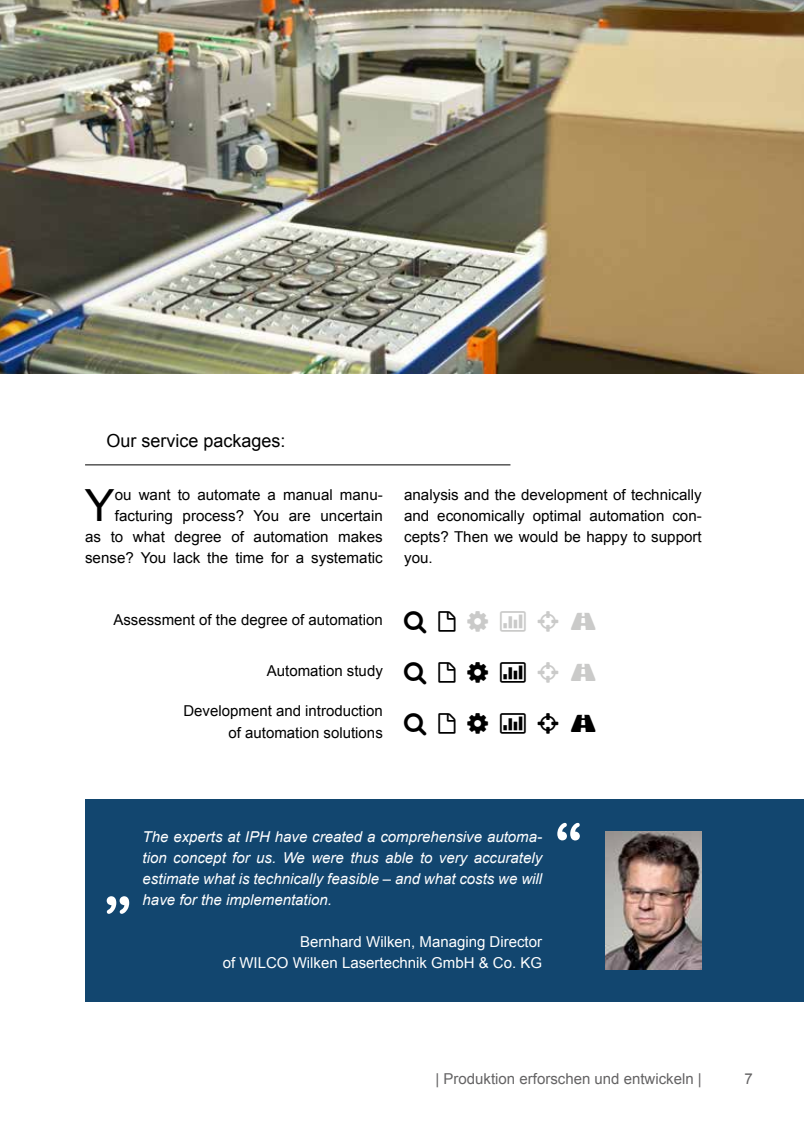
<style>
.page{position:relative;width:804px;height:1140px;background:#fff}
.page>*{position:absolute;margin:0;border:0;box-sizing:border-box;transform-origin:0 0}
.t1{font:60px "Arial Rounded MT Bold";color:#fff}
.t2{font:44.4px "Arial";color:#000}
.t3{font:18px "Arial";color:#000}
.t4{font:15px/21px "Arial";color:#000;text-align:right}
.t5{font:italic 15px/21px "Arial";color:#fff;text-align:justify}
.t6{font:15px/21px "Arial";color:#fff;text-align:right}
.t7{font:15px "Arial";color:#646364}
</style>
<div class="page">
<hr style="left:85px;top:464px;width:425px;height:1px;background:#000">
<img style="left:0;top:0;width:804px;height:373px">
<div style="left:85px;top:799px;width:719px;height:202px;background:#12466f"></div>
<img style="left:605px;top:831px;width:97px;height:138px">
<p class="t3" style="left:106px;top:429px;width:181px">Our service packages:</p>
<h2 class="t2" style="left:85px;top:476px;width:31px">Y</h2>
<p class="t4" style="left:85px;top:484px;width:299px">ou want to automate a manual manu&shy;facturing process? You are uncertain<br>as to what degree of automation makes sense? You lack the time for a systematic</p>
<p class="t4" style="left:404px;top:484px;width:299px;text-align:justify">analysis and the development of technically and economically optimal automation con&shy;cepts? Then we would be happy to support you.</p>
<p class="t4" style="left:113px;top:609px;width:271px">Assessment of the degree of automation</p>
<p class="t4" style="left:267px;top:660px;width:117px">Automation study</p>
<p class="t4" style="left:183px;top:701px;width:201px">Development and introduction of automation solutions</p>
<h1 class="t1" style="left:104px;top:847px;width:29px">„</h1>
<p class="t5" style="left:143px;top:826px;width:401px">The experts at IPH have created a comprehensive automa&shy;tion concept for us. We were thus able to very accurately estimate what is technically feasible – and what costs we will have for the implementation.</p>
<p class="t6" style="left:223px;top:931px;width:321px">Bernhard Wilken, Managing Director<br>of WILCO Wilken Lasertechnik GmbH &amp; Co. KG</p>
<h1 class="t1" style="left:554px;top:809px;width:29px">“</h1>
<p class="t7" style="left:435px;top:1068px;width:268px">| Produktion erforschen und entwickeln |</p>
<p class="t7" style="left:744px;top:1068px;width:10px">7</p>
</div>
